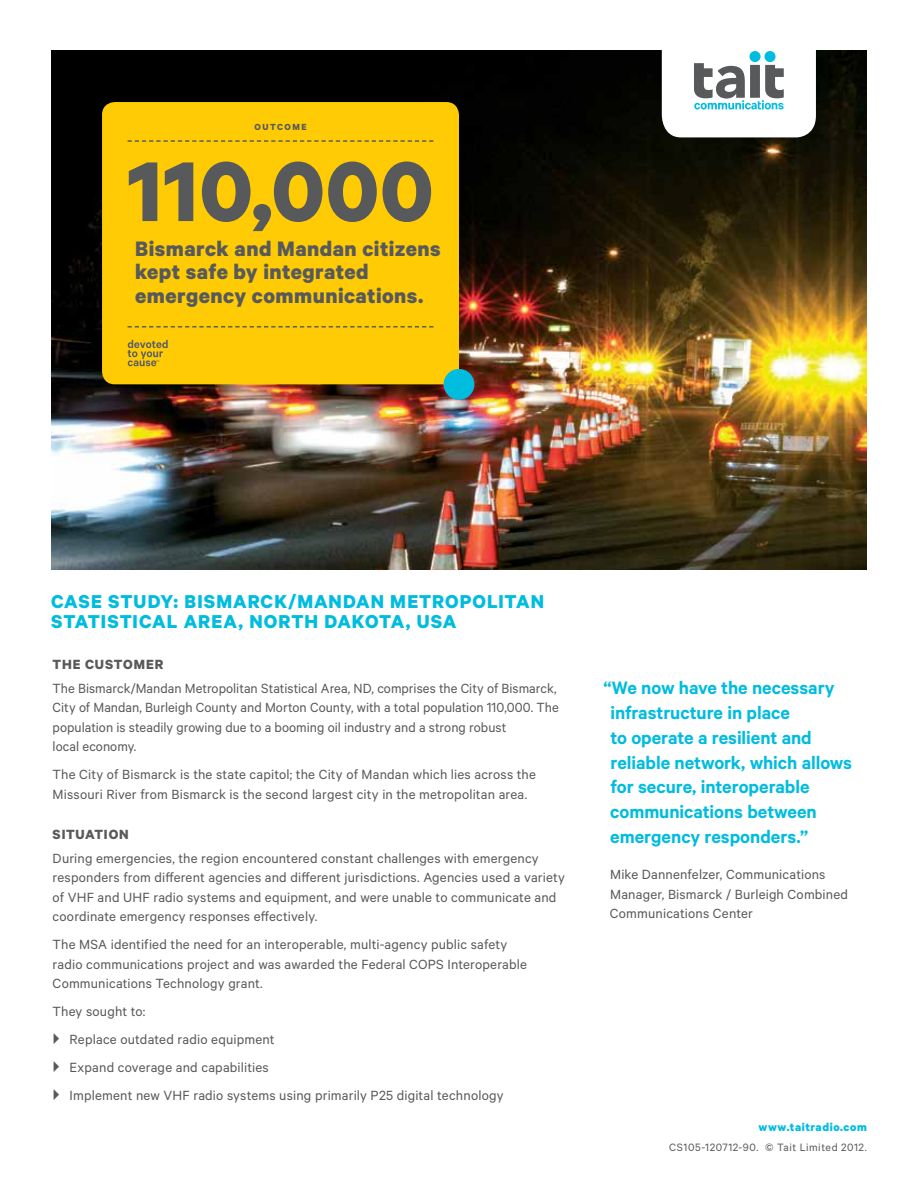
<style>
.page{position:relative;width:918px;height:1188px;background:#fff}
.page>*{position:absolute;margin:0;border:0;box-sizing:border-box;transform-origin:0 0}
.t1{font:700 95.4px "Calibre";letter-spacing:.01em;color:#58595b}
.t2{font:700 23.55px/23.4px "Calibre";letter-spacing:.02em;color:#58595b}
.t3{font:700 21px/19.4px "Calibre";letter-spacing:.045em;color:#00bcdf}
.t4{font:600 20.25px/24.8px "Calibre";color:#00bcdf}
.t5{font:15px/19.5px "Calibre";letter-spacing:.01em;color:#58595b}
.t6{font:700 15px "Calibre";letter-spacing:.06em;color:#58595b}
.t7{font:700 12.75px "Calibre";letter-spacing:.045em;color:#00bcdf}
.t8{font:12px "Calibre";letter-spacing:.045em;color:#58595b}
.t9{font:700 9.9px "Calibre";letter-spacing:.15em;color:#58595b}
</style>
<div class="page">
<img style="left:51px;top:50px;width:816px;height:519px">
<div style="left:102px;top:102px;width:357px;height:282px;background:#ffcb05;border-radius:13px"></div>
<div style="left:444px;top:369px;width:30px;height:31px;background:#00bcdf;border-radius:50%"></div>
<svg style="left:128px;top:340px;width:40px;height:26px"></svg>
<svg style="left:128px;top:140px;width:305px;height:2px"></svg>
<svg style="left:128px;top:326px;width:305px;height:1px"></svg>
<svg style="left:662px;top:50px;width:154px;height:87px"></svg>
<p class="t9" style="left:255px;top:120px;width:53px">outcome</p>
<h1 class="t1" style="left:128px;top:133px;width:307px">110,000</h1>
<h2 class="t2" style="left:135px;top:236px;width:307px">Bismarck and Mandan citizens kept safe by integrated emergency communications.</h2>
<h3 class="t3" style="left:51px;top:591px;width:494px">Case study: BISMARCK/MANDAN METROPOLITAN<br>STAT</h3>
<h3 class="t3" style="left:101px;top:611px;width:279px">ISTICAL AREA, NORTH DAKOTA</h3>
<h3 class="t3" style="left:406px;top:611px;width:25px">, USA</h3>
<p class="t6" style="left:53px;top:655px;width:109px">Th e Customer</p>
<p class="t5" style="left:53px;top:678px;width:508px">The Bismarck/Mandan Metropolitan Statistical Area, ND, comprises the City of Bismarck, City of Mandan, Burleigh County and Morton County, with a total population 110,000. The population is steadily growing due to a booming oil industry and a strong robust<br>local economy.</p>
<p class="t5" style="left:53px;top:764px;width:485px">The City of Bismarck is the state capitol; the City of Mandan which lies across the<br>Missouri River from Bismarck is the second largest city in the metropolitan area.</p>
<p class="t6" style="left:53px;top:825px;width:24px">SITUAT</p>
<p class="t6" style="left:104px;top:825px;width:26px">ION</p>
<p class="t5" style="left:53px;top:848px;width:514px">During emergencies, the region encountered constant challenges with emergency responders from different agencies and different jurisdictions. Agencies used a variety of VHF and UHF radio systems and equipment, and were unable to communicate and coordinate emergency responses effectively.</p>
<p class="t5" style="left:53px;top:934px;width:476px">The MSA identified the need for an interoperable, multi-agency public safety radio communications project and was awarded the Federal COPS Interoperable<br>Communications Technology grant.</p>
<p class="t5" style="left:70px;top:997px;width:435px;line-height:28px;text-indent:-17px">They sought to:<br>Replace outdated radio equipment<br>Expand coverage and capabilities<br>Implement new VHF radio systems using primarily P25 digital technology</p>
<h3 class="t4" style="left:610px;top:675px;width:243px;text-indent:-7px">“We now have the necessary infrastructure in place<br>to operate a resilient and reliable network, which allows for secure, interoperable communications between emergency responders.”</h3>
<p class="t5" style="left:610px;top:864px;width:240px">Mike Dannenfelzer, Communications<br>Manager, Bismarck / Burleigh Combined<br>Communications Center</p>
<p class="t7" style="left:758px;top:1120px;width:110px">www.taitradio.com</p>
<p class="t8" style="left:669px;top:1140px;width:199px">CS105-120712-90. © Tait Limited 2012.</p>
</div>
